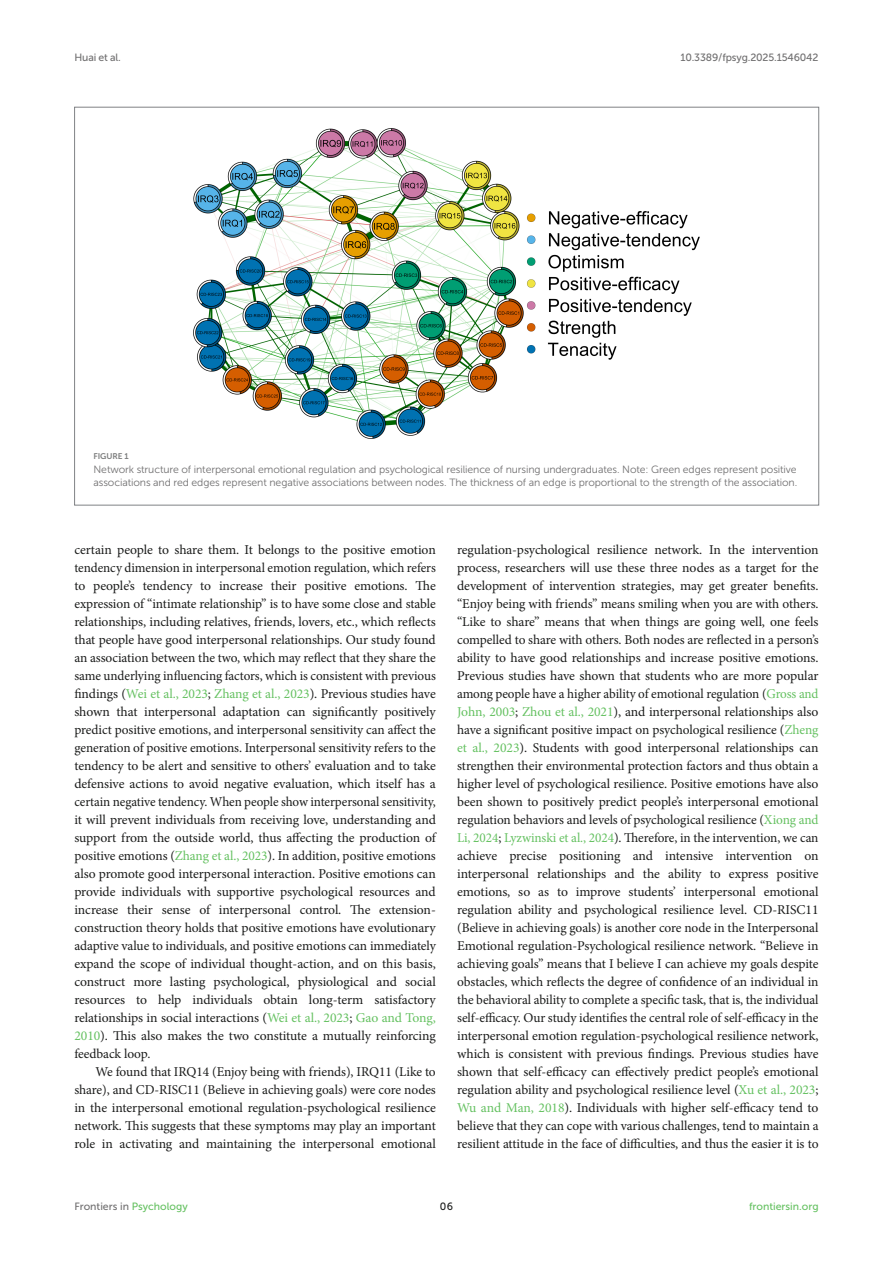
<style>
.page{position:relative;width:893px;height:1263px;background:#fff}
.page>*{position:absolute;margin:0;border:0;box-sizing:border-box;transform-origin:0 0}
.TEXT{font:13.5px/18px "Minion Pro";letter-spacing:-.005em;color:#1b1c1b;text-align:justify}
.FIG_LEG{font:10.5px/13.5px "Museo Sans 300";letter-spacing:-.01em;color:#706f70}
.t1{font:10.5px "Museo Sans 500";letter-spacing:-.015em;color:#706f70}
.t2{font:10.5px "Museo Sans 500";color:#65c161}
.t3{font:10.5px "Museo Sans 500";color:#1b1c1b}
.FIG_HD{font:8.25px "Museo Sans 700";letter-spacing:-.01em;color:#7e7f7f}
.s1{color:#65c161}
</style>
<div class="page">
<img style="left:193px;top:128px;width:507px;height:311px">
<p class="t1" style="left:74px;top:52px;width:48px">Huai et al.</p>
<p class="t1" style="left:680px;top:52px;width:140px">10.3389/fpsyg.2025.1546042</p>
<p class="FIG_HD" style="left:94px;top:452px;width:37px">FIGURE 1</p>
<p class="FIG_LEG" style="left:94px;top:462px;width:705px">Network structure of interpersonal emotional regulation and psychological resilience of nursing undergraduates. Note: Green edges represent positive associations and red edges represent negative associations between nodes. The thickness of an edge is proportional to the strength of the association.</p>
<p class="TEXT" style="left:74px;top:541px;width:363px">certain people to share them. It belongs to the positive emotion tendency dimension in interpersonal emotion regulation, which refers to people’s tendency to increase their positive emotions. The expression of “intimate relationship” is to have some close and stable relationships, including relatives, friends, lovers, etc., which reflects that people have good interpersonal relationships. Our study found an association between the two, which may reflect that they share the same underlying influencing factors, which is consistent with previous findings (<span class="s1">Wei et al., 2023</span>; <span class="s1">Zhang et al., 2023</span>). Previous studies have shown that interpersonal adaptation can significantly positively predict positive emotions, and interpersonal sensitivity can affect the generation of positive emotions. Interpersonal sensitivity refers to the tendency to be alert and sensitive to others’ evaluation and to take defensive actions to avoid negative evaluation, which itself has a certain negative tendency. When people show interpersonal sensitivity, it will prevent individuals from receiving love, understanding and support from the outside world, thus affecting the production of positive emotions (<span class="s1">Zhang et al., 2023</span>). In addition, positive emotions also promote good interpersonal interaction. Positive emotions can provide individuals with supportive psychological resources and increase their sense of interpersonal control. The extension&shy;construction theory holds that positive emotions have evolutionary adaptive value to individuals, and positive emotions can immediately expand the scope of individual thought-action, and on this basis, construct more lasting psychological, physiological and social resources to help individuals obtain long-term satisfactory relationships in social interactions (<span class="s1">Wei et al., 2023</span>; <span class="s1">Gao and Tong, 2010</span>). This also makes the two constitute a mutually reinforcing feedback loop.</p>
<p class="TEXT" style="left:74px;top:1063px;width:363px;text-indent:21px">We found that IRQ14 (Enjoy being with friends), IRQ11 (Like to share), and CD-RISC11 (Believe in achieving goals) were core nodes in the interpersonal emotional regulation-psychological resilience network. This suggests that these symptoms may play an important role in activating and maintaining the interpersonal emotional</p>
<p class="TEXT" style="left:457px;top:541px;width:363px">regulation-psychological resilience network. In the intervention process, researchers will use these three nodes as a target for the development of intervention strategies, may get greater benefits. “Enjoy being with friends” means smiling when you are with others. “Like to share” means that when things are going well, one feels compelled to share with others. Both nodes are reflected in a person’s ability to have good relationships and increase positive emotions.<br>Previous studies have shown that students who are more popular among people have a higher ability of emotional regulation (<span class="s1">Gross and John, 2003</span>; <span class="s1">Zhou et al., 2021</span>), and interpersonal relationships also have a significant positive impact on psychological resilience (<span class="s1">Zheng et al., 2023</span>). Students with good interpersonal relationships can strengthen their environmental protection factors and thus obtain a higher level of psychological resilience. Positive emotions have also been shown to positively predict people’s interpersonal emotional regulation behaviors and levels of psychological resilience (<span class="s1">Xiong and Li, 2024</span>; <span class="s1">Lyzwinski et al., 2024</span>). Therefore, in the intervention, we can achieve precise positioning and intensive intervention on interpersonal relationships and the ability to express positive emotions, so as to improve students’ interpersonal emotional regulation ability and psychological resilience level. CD-RISC11 (Believe in achieving goals) is another core node in the Interpersonal Emotional regulation-Psychological resilience network. “Believe in achieving goals” means that I believe I can achieve my goals despite obstacles, which reflects the degree of confidence of an individual in the behavioral ability to complete a specific task, that is, the individual self-efficacy. Our study identifies the central role of self-efficacy in the interpersonal emotion regulation-psychological resilience network, which is consistent with previous findings. Previous studies have shown that self-efficacy can effectively predict people’s emotional regulation ability and psychological resilience level (<span class="s1">Xu et al., 2023</span>; <span class="s1">Wu and Man, 2018</span>). Individuals with higher self-efficacy tend to believe that they can cope with various challenges, tend to maintain a resilient attitude in the face of difficulties, and thus the easier it is to</p>
<p class="t1" style="left:74px;top:1200px;width:115px">Frontiers in <span class="s1">Psychology</span></p>
<p class="t3" style="left:440px;top:1200px;width:15px">06</p>
<p class="t2" style="left:749px;top:1200px;width:71px">frontiersin.org</p>
</div>
